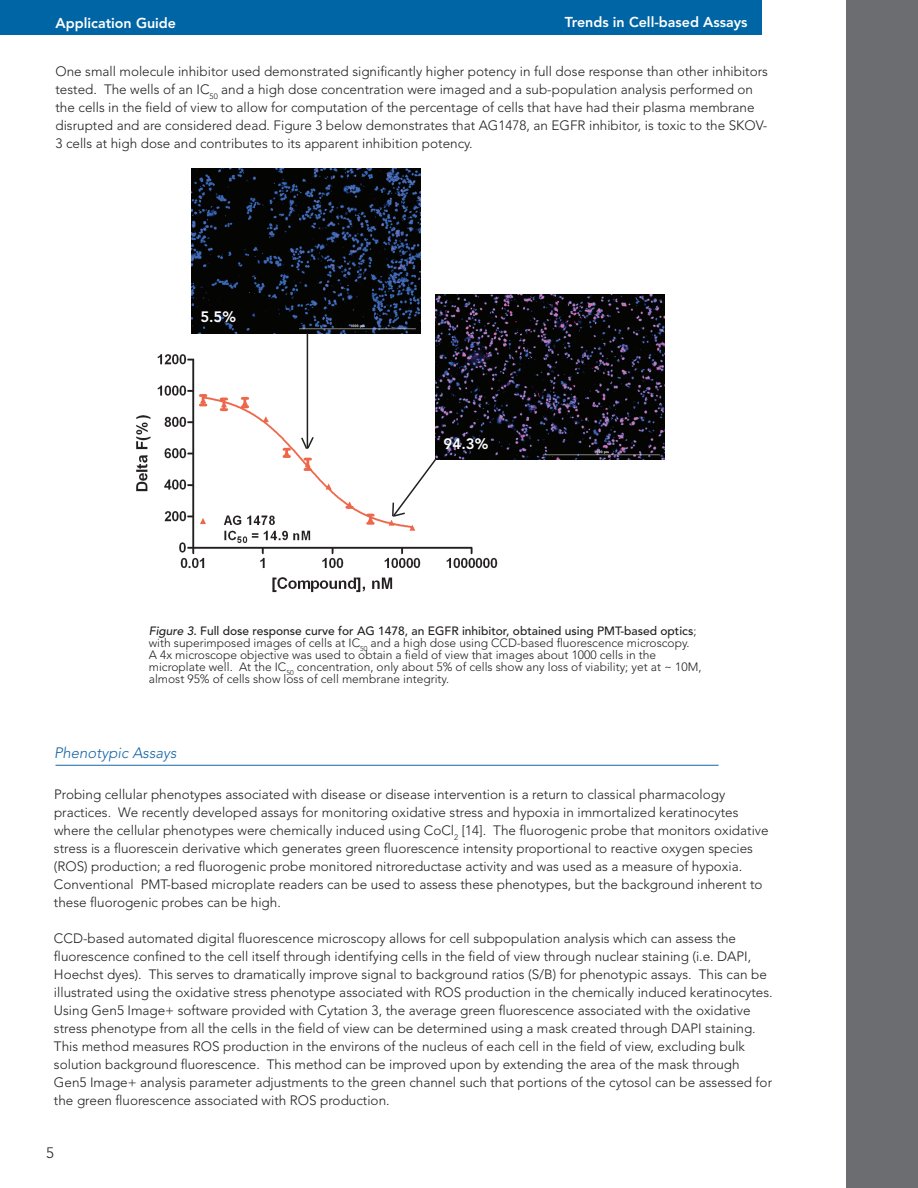
<style>
.page{position:relative;width:918px;height:1188px;background:#fff}
.page>*{position:absolute;margin:0;border:0;box-sizing:border-box;transform-origin:0 0}
.t1{font:italic 300 15px "Avenir LT Std";color:#1565a5}
.t2{font:800 15px "Avenir LT Std";color:#fff}
.t3{font:300 15px "Avenir LT Std";color:#231f20}
.t4{font:800 14.25px "Avenir LT Std";color:#fff}
.t5{font:300 13.5px/18px "Avenir LT Std";color:#231f20}
.t6{font:300 12px/12px "Avenir LT Std";color:#231f20}
.s1{font-weight:500;font-style:italic}
.s2{font-weight:500}
</style>
<div class="page">
<div style="left:847px;top:0;width:71px;height:1188px;background:#6c6d70"></div>
<div style="left:0;top:0;width:762px;height:34px;background:#0065a4"></div>
<img style="left:136px;top:334px;width:362px;height:259px">
<img style="left:191px;top:169px;width:230px;height:164px">
<img style="left:435px;top:295px;width:230px;height:165px">
<hr style="left:307px;top:333px;width:1px;height:116px;background:#231f20">
<svg style="left:391px;top:457px;width:47px;height:61px"></svg>
<svg style="left:300px;top:435px;width:15px;height:16px"></svg>
<hr style="left:56px;top:765px;width:663px;height:1px;background:#1565a5">
<p class="t4" style="left:56px;top:15px;width:122px">Application Guide</p>
<p class="t4" style="left:565px;top:14px;width:184px">Trends in Cell-based Assays</p>
<p class="t5" style="left:56px;top:63px;width:714px">One small molecule inhibitor used demonstrated significantly higher potency in full dose response than other inhibitors tested. The wells of an IC<sub>50</sub> and a high dose concentration were imaged and a sub-population analysis performed on the cells in the field of view to allow for computation of the percentage of cells that have had their plasma membrane disrupted and are considered dead. Figure 3 below demonstrates that AG1478, an EGFR inhibitor, is toxic to the SKOV-3 cells at high dose and contributes to its apparent inhibition potency.</p>
<p class="t2" style="left:200px;top:308px;width:37px">5.5%</p>
<p class="t2" style="left:444px;top:435px;width:46px">94.3%</p>
<p class="t6" style="left:149px;top:625px;width:554px"><span class="s1">Figure 3.</span> <span class="s2">Full dose response curve for AG 1478, an EGFR inhibitor, obtained using PMT-based optics</span>; with superimposed images of cells at IC<sub>50</sub> and a high dose using CCD-based fluorescence microscopy.<br>A 4x microscope objective was used to obtain a field of view that images about 1000 cells in the microplate well. At the IC<sub>50</sub> concentration, only about 5% of cells show any loss of viability; yet at ~ 10M, almost 95% of cells show loss of cell membrane integrity.</p>
<p class="t1" style="left:54px;top:744px;width:124px">Phenotypic Assays</p>
<p class="t5" style="left:54px;top:786px;width:716px">Probing cellular phenotypes associated with disease or disease intervention is a return to classical pharmacology practices. We recently developed assays for monitoring oxidative stress and hypoxia in immortalized keratinocytes where the cellular phenotypes were chemically induced using CoCl<sub>2</sub> [14]. The fluorogenic probe that monitors oxidative stress is a fluorescein derivative which generates green fluorescence intensity proportional to reactive oxygen species (ROS) production; a red fluorogenic probe monitored nitroreductase activity and was used as a measure of hypoxia.<br>Conventional PMT-based microplate readers can be used to assess these phenotypes, but the background inherent to these fluorogenic probes can be high.</p>
<p class="t5" style="left:54px;top:930px;width:720px">CCD-based automated digital fluorescence microscopy allows for cell subpopulation analysis which can assess the fluorescence confined to the cell itself through identifying cells in the field of view through nuclear staining (i.e. DAPI, Hoechst dyes). This serves to dramatically improve signal to background ratios (S/B) for phenotypic assays. This can be illustrated using the oxidative stress phenotype associated with ROS production in the chemically induced keratinocytes.<br>Using Gen5 Image+ software provided with Cytation 3, the average green fluorescence associated with the oxidative stress phenotype from all the cells in the field of view can be determined using a mask created through DAPI staining.<br>This method measures ROS production in the environs of the nucleus of each cell in the field of view, excluding bulk solution background fluorescence. This method can be improved upon by extending the area of the mask through Gen5 Image+ analysis parameter adjustments to the green channel such that portions of the cytosol can be assessed for the green fluorescence associated with ROS production.</p>
<p class="t3" style="left:46px;top:1144px;width:9px">5</p>
</div>
